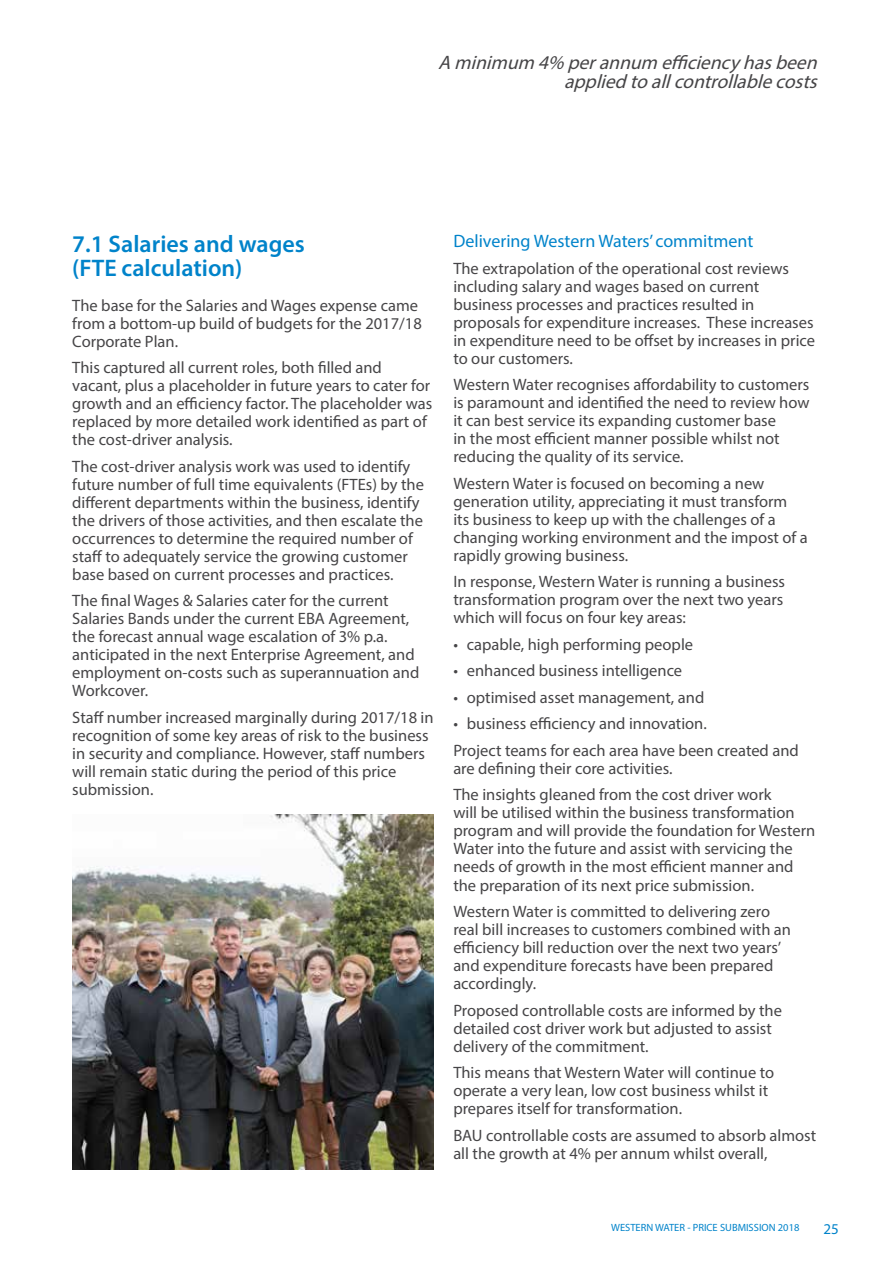
<style>
.page{position:relative;width:893px;height:1263px;background:#fff}
.page>*{position:absolute;margin:0;border:0;box-sizing:border-box;transform-origin:0 0}
.t1{font:600 24px/24px "Myriad Pro";color:#0083ca}
.t2{font:italic 19.5px/19.5px "Myriad Pro";color:#464547;text-align:right}
.t3{font:18px "Myriad Pro";color:#0083ca}
.t4{font:16.5px/18px "Myriad Pro";color:#464547}
.t5{font:15px "Myriad Pro";color:#0083ca}
.t6{font:10.5px "Myriad Pro";color:#0083ca}
</style>
<div class="page">
<img style="left:72px;top:814px;width:362px;height:355px">
<p class="t2" style="left:438px;top:52px;width:386px">A minimum 4% perannum efficiencyhasbeen appliedtoallcontrollablecosts</p>
<h1 class="t1" style="left:72px;top:231px;width:234px">7.1 Salaries and wages (FTE calculation)</h1>
<p class="t4" style="left:72px;top:296px;width:351px">The base for the Salaries and Wages expense came from a bottom-up build of budgets for the 2017/18<br>Corporate Plan.</p>
<p class="t4" style="left:72px;top:359px;width:361px">This captured all current roles, both filled and vacant, plus a placeholder in future years to cater for growth and an efficiency factor. The placeholder was replaced by more detailed work identified as part of the cost-driver analysis.</p>
<p class="t4" style="left:72px;top:457px;width:353px">The cost-driver analysis work was used to identify future number of full time equivalents (FTEs) by the different departments within the business, identify the drivers of those activities, and then escalate the occurrences to determine the required number of staff to adequately service the growing customer base based on current processes and practices.</p>
<p class="t4" style="left:72px;top:592px;width:349px">The final Wages &amp; Salaries cater for the current Salaries Bands under the current EBA Agreement, the forecast annual wage escalation of 3% p.a. anticipated in the next Enterprise Agreement, and employment on-costs such as superannuation and Workcover.</p>
<p class="t4" style="left:72px;top:708px;width:363px">Staff number increased marginally during 2017/18 in recognition of some key areas of risk to the business in security and compliance. However, staff numbers will remain static during the period of this price submission.</p>
<p class="t3" style="left:453px;top:230px;width:301px">Delivering Western Waters’ commitment</p>
<p class="t4" style="left:453px;top:259px;width:363px">The extrapolation of the operational cost reviews including salary and wages based on current business processes and practices resulted in proposals for expenditure increases. These increases in expenditure need to be offset by increases in price to our customers.</p>
<p class="t4" style="left:453px;top:376px;width:358px">Western Water recognises affordability to customers is paramount and identified the need to review how it can best service its expanding customer base<br>in the most efficient manner possible whilst not reducing the quality of its service.</p>
<p class="t4" style="left:453px;top:474px;width:356px">Western Water is focused on becoming a new generation utility, appreciating it must transform<br>its business to keep up with the challenges of a changing working environment and the impost of a rapidly growing business.</p>
<p class="t4" style="left:453px;top:573px;width:333px;text-align:justify">In response, Western Water is running a business transformation program over the next two years which will focus on four key areas:</p>
<p class="t4" style="left:453px;top:635px;width:241px">• capable, high performing people</p>
<p class="t4" style="left:453px;top:662px;width:230px">• enhanced business intelligence</p>
<p class="t4" style="left:453px;top:688px;width:252px">• optimised asset management, and</p>
<p class="t4" style="left:453px;top:710px;width:347px;line-height:26.5px">• business efficiency and innovation.<br>Project teams for each area have been created and</p>
<p class="t4" style="left:453px;top:755px;width:320px;line-height:26.5px">are defining their core activities.<br>The insights gleaned from the cost driver work</p>
<p class="t4" style="left:453px;top:804px;width:363px">will be utilised within the business transformation program and will provide the foundation for Western Water into the future and assist with servicing the needs of growth in the most efficient manner and the preparation of its next price submission.</p>
<p class="t4" style="left:453px;top:902px;width:339px">Western Water is committed to delivering zero real bill increases to customers combined with an efficiency bill reduction over the next two years’ and expenditure forecasts have been prepared accordingly.</p>
<p class="t4" style="left:453px;top:1001px;width:330px">Proposed controllable costs are informed by the detailed cost driver work but adjusted to assist delivery of the commitment.</p>
<p class="t4" style="left:453px;top:1063px;width:322px">This means that Western Water will continue to operate a very lean, low cost business whilst it prepares itself for transformation.</p>
<p class="t4" style="left:453px;top:1126px;width:364px">BAU controllable costs are assumed to absorb almost all the growth at 4% per annum whilst overall,</p>
<p class="t6" style="left:611px;top:1221px;width:190px">WESTERN WATER - PRICE SUBMISSION 2018</p>
<p class="t5" style="left:824px;top:1220px;width:17px">25</p>
</div>
